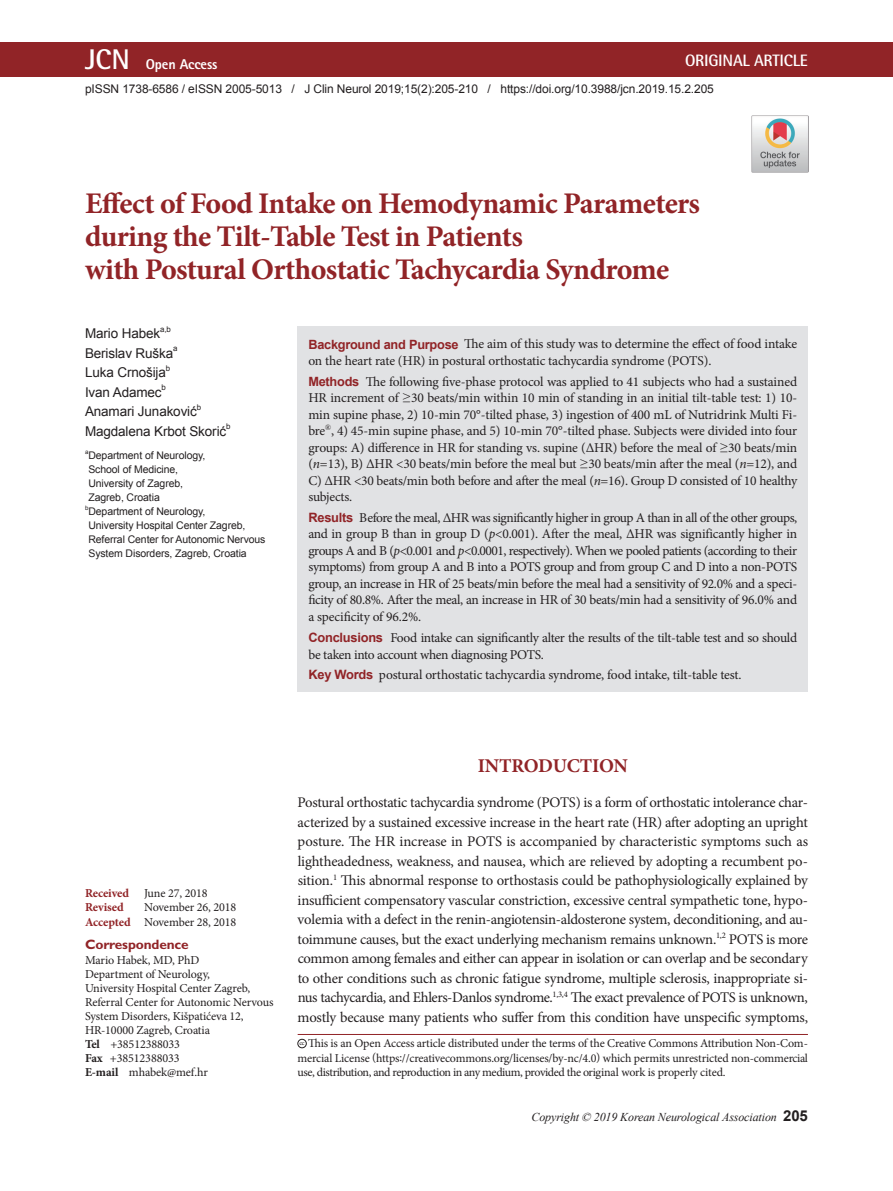
<style>
.page{position:relative;width:893px;height:1191px;background:#fff}
.page>*{position:absolute;margin:0;border:0;box-sizing:border-box;transform-origin:0 0}
.t1{font:700 30px/33px "Minion Pro";letter-spacing:-.02em;color:#912427}
.t2{font:700 19.5px "Minion Pro";letter-spacing:-.01em;color:#912427}
.t3{font:700 16.5px "Rotis Semi Sans Std";letter-spacing:-.015em;color:#fff}
.t4{font:14.7px/19.5px "Minion Pro";letter-spacing:-.015em;color:#231f20;text-align:justify}
.t5{font:800 14.25px "Rotis Sans Serif Std";letter-spacing:-.01em;color:#fff}
.t6{font:700 13.65px "Gill Sans Std";letter-spacing:-.01em;color:#912427}
.t7{font:13.5px/16.5px "Minion Pro";letter-spacing:-.02em;color:#231f20}
.t8{font:13.5px "Arial";letter-spacing:-.01em;color:#231f20}
.t9{font:12.15px/14px "Minion Pro";letter-spacing:-.01em;color:#231f20;text-align:right}
.t10{font:700 12.15px/14.4px "Minion Pro";color:#912427}
.t11{font:12px/14.4px "Minion Pro";letter-spacing:-.03em;color:#231f20;text-align:justify}
.t12{font:12px "Arial";letter-spacing:-.01em;color:#231f20}
.t13{font:italic 12px "Times New Roman";letter-spacing:-.01em;color:#231f20}
.t14{font:10.5px/14px "Arial";letter-spacing:-.01em;color:#231f20}
.t15{font:7.8px "Arial";color:#231f20}
.t16{font:6.15px "Arial";color:#231f20}
.s1{font-family:"Rotis Semi Sans Std";font-weight:700;font-size:28.5px}
.s2{font-family:"Arial";font-weight:700;font-size:12.75px;color:#912427}
.s3{font-family:"Garamond"}
.s4{font-style:italic}
.s5{font-family:"Arial";font-weight:700;font-size:12.9px;color:#912427}
.s6{font-weight:400;color:#231f20}
.s7{font-weight:700;color:#912427}
.s8{font-weight:700}
.s9{font-family:"Arial";font-weight:700;font-style:normal;font-size:15px}
</style>
<div class="page">
<div style="left:298px;top:326px;width:510px;height:366px;background:#e1e2e4"></div>
<hr style="left:298px;top:1034px;width:510px;height:1px;background:#912427">
<div style="left:298px;top:1039px;width:8px;height:9px;border:1px solid #231f20;border-radius:50%"></div>
<div style="left:0;top:43px;width:893px;height:34px;background:#912427"></div>
<img style="left:751px;top:115px;width:57px;height:58px">
<p class="t5" style="left:85px;top:55px;width:134px"><span class="s1">JCN</span> Open Access</p>
<p class="t3" style="left:685px;top:50px;width:124px">ORIGINAL ARTICLE</p>
<p class="t12" style="left:85px;top:81px;width:630px">pISSN 1738-6586 / eISSN 2005-5013 / J Clin Neurol 2019;15(2):205-210 / https://doi.org/10.3988/jcn.2019.15.2.205</p>
<h1 class="t1" style="left:85px;top:186px;width:616px">Effect of Food Intake on Hemodynamic Parameters during the Tilt-Table Test in Patients<br>with Postural Orthostatic Tachycardia Syndrome</h1>
<p class="t8" style="left:85px;top:324px;width:77px">Mario Habek</p>
<p class="t15" style="left:160px;top:324px;width:12px">a,b</p>
<p class="t8" style="left:85px;top:344px;width:90px">Berislav Ruška</p>
<p class="t15" style="left:173px;top:343px;width:6px">a</p>
<p class="t8" style="left:85px;top:363px;width:82px">Luka Crnošija</p>
<p class="t15" style="left:166px;top:363px;width:6px">b</p>
<p class="t8" style="left:85px;top:383px;width:78px">Ivan Adamec</p>
<p class="t15" style="left:162px;top:382px;width:6px">b</p>
<p class="t8" style="left:85px;top:402px;width:113px">Anamari Junaković</p>
<p class="t15" style="left:197px;top:402px;width:6px">b</p>
<p class="t8" style="left:85px;top:422px;width:143px">Magdalena Krbot Skorić</p>
<p class="t15" style="left:226px;top:421px;width:6px">b</p>
<p class="t16" style="left:85px;top:448px;width:5px">a</p>
<p class="t14" style="left:88px;top:448px;width:119px">Department of Neurology,<br>School of Medicine,<br>University of Zagreb,<br>Zagreb, Croatia</p>
<p class="t16" style="left:85px;top:503px;width:5px">b</p>
<p class="t14" style="left:88px;top:504px;width:179px">Department of Neurology,<br>University Hospital Center Zagreb, Referral Center for Autonomic Nervous System Disorders, Zagreb, Croatia</p>
<p class="t7" style="left:308px;top:336px;width:490px"><span class="s2">Background and Purpose</span> The aim of this study was to determine the effect of food intake on the heart rate (HR) in postural orthostatic tachycardia syndrome (POTS).</p>
<p class="t7" style="left:308px;top:373px;width:490px;text-align:justify"><span class="s2">Methods</span> The following five-phase protocol was applied to 41 subjects who had a sustained HR increment of <span class="s3">≥</span>30 beats/min within 10 min of standing in an initial tilt-table test: 1) 10- min supine phase, 2) 10-min 70°-tilted phase, 3) ingestion of 400 mL of Nutridrink Multi Fi&shy;bre<sup>®</sup>, 4) 45-min supine phase, and 5) 10-min 70°-tilted phase. Subjects were divided into four groups: A) difference in HR for standing vs. supine (ΔHR) before the meal of <span class="s3">≥</span>30 beats/min (<span class="s4">n</span>=13), B) ΔHR &lt;30 beats/min before the meal but <span class="s3">≥</span>30 beats/min after the meal (<span class="s4">n</span>=12), and C) ΔHR &lt;30 beats/min both before and after the meal (<span class="s4">n</span>=16). Group D consisted of 10 healthy subjects.</p>
<p class="t7" style="left:308px;top:509px;width:490px;text-align:justify"><span class="s5">Results</span> Before the meal, ΔHR was significantly higher in group A than in all of the other groups, and in group B than in group D (<span class="s4">p</span>&lt;0.001). After the meal, ΔHR was significantly higher in groups A and B (<span class="s4">p</span>&lt;0.001 and <span class="s4">p</span>&lt;0.0001, respectively). When we pooled patients (according to their symptoms) from group A and B into a POTS group and from group C and D into a non-POTS group, an increase in HR of 25 beats/min before the meal had a sensitivity of 92.0% and a speci&shy;ficity of 80.8%. After the meal, an increase in HR of 30 beats/min had a sensitivity of 96.0% and a specificity of 96.2%.</p>
<p class="t7" style="left:308px;top:629px;width:490px;line-height:17px"><span class="s5">Conclusions</span> Food intake can significantly alter the results of the tilt-table test and so should be taken into account when diagnosing POTS.</p>
<p class="t7" style="left:308px;top:666px;width:435px"><span class="s5">Key Words</span> postural orthostatic tachycardia syndrome, food intake, tilt-table test.</p>
<p class="t10" style="left:85px;top:885px;width:124px">Received <span class="s6">June 27, 2018<br></span>Revised</p>
<p class="t9" style="left:85px;top:900px;width:153px;line-height:15.1px">November 26, 2018<br><span class="s7">Accepted</span> November 28, 2018</p>
<p class="t6" style="left:85px;top:936px;width:105px">Correspondence</p>
<p class="t9" style="left:85px;top:953px;width:190px;text-align:left">Mario Habek, MD, PhD<br>Department of Neurology,<br>University Hospital Center Zagreb,<br>Referral Center for Autonomic Nervous<br>System Disorders, Kišpatićeva 12,<br>HR-10000 Zagreb, Croatia<br><span class="s8">Tel</span> +38512388033<br><span class="s8">Fax</span> +38512388033<br><span class="s8">E-mail</span> mhabek@mef.hr</p>
<h2 class="t2" style="left:478px;top:752px;width:152px">INTRODUCTION</h2>
<p class="t4" style="left:298px;top:793px;width:512px">Postural orthostatic tachycardia syndrome (POTS) is a form of orthostatic intolerance char&shy;acterized by a sustained excessive increase in the heart rate (HR) after adopting an upright posture. The HR increase in POTS is accompanied by characteristic symptoms such as lightheadedness, weakness, and nausea, which are relieved by adopting a recumbent po&shy;sition.<sup>1</sup> This abnormal response to orthostasis could be pathophysiologically explained by insufficient compensatory vascular constriction, excessive central sympathetic tone, hypo&shy;volemia with a defect in the renin-angiotensin-aldosterone system, deconditioning, and au&shy;toimmune causes, but the exact underlying mechanism remains unknown.<sup>1,2</sup> POTS is more common among females and either can appear in isolation or can overlap and be secondary to other conditions such as chronic fatigue syndrome, multiple sclerosis, inappropriate si&shy;nus tachycardia, and Ehlers-Danlos syndrome.<sup>1,3,4</sup> The exact prevalence of POTS is unknown, mostly because many patients who suffer from this condition have unspecific symptoms,</p>
<p class="t11" style="left:298px;top:1036px;width:512px"><sup>cc</sup> This is an Open Access article distributed under the terms of the Creative Commons Attribution Non-Com&shy;mercial License (https://creativecommons.org/licenses/by-nc/4.0) which permits unrestricted non-commercial use, distribution, and reproduction in any medium, provided the original work is properly cited.</p>
<p class="t13" style="left:531px;top:1108px;width:278px">Copyright © 2019 Korean Neurological Association <span class="s9">205</span></p>
</div>
